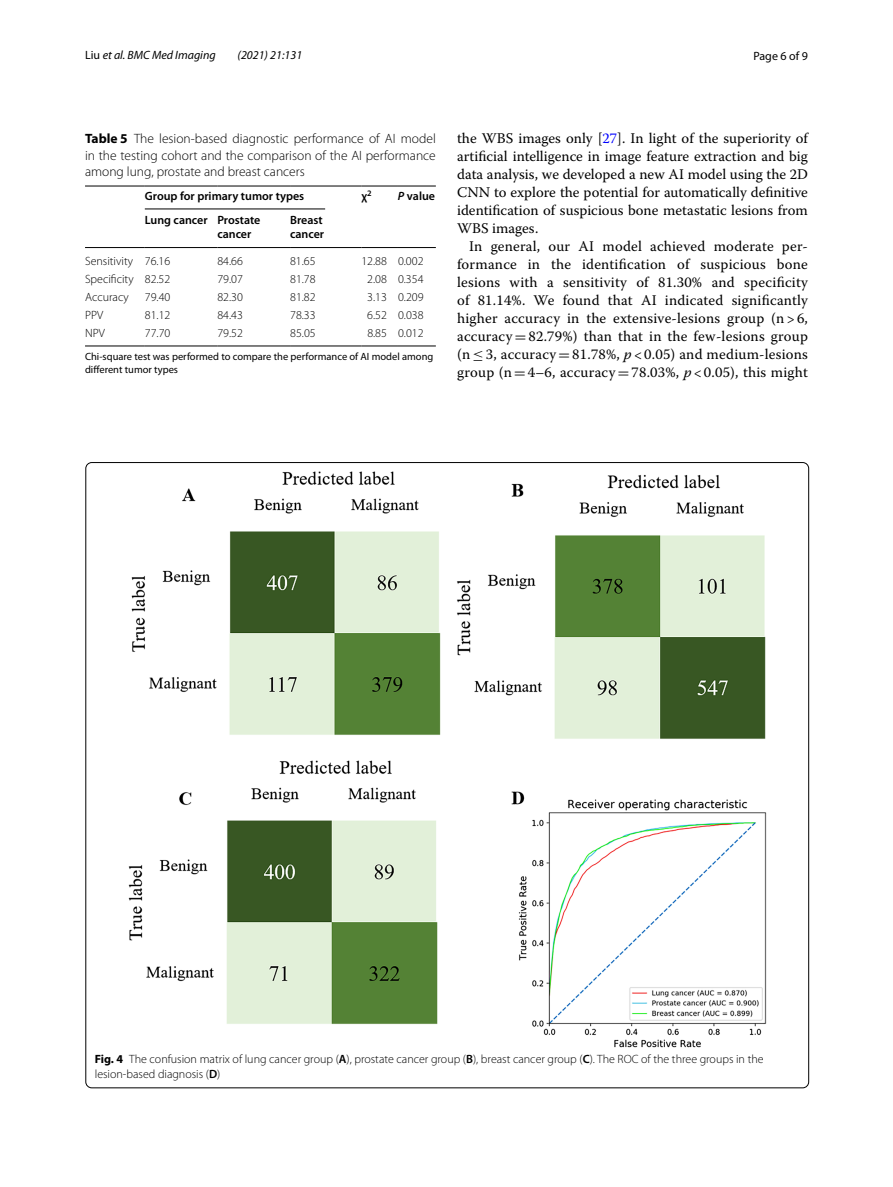
<style>
.page{position:relative;width:893px;height:1187px;background:#fff}
.page>*{position:absolute;margin:0;border:0;box-sizing:border-box;transform-origin:0 0}
.t1{font:14.7px/18px "Warnock Pro";letter-spacing:.01em;color:#000;text-align:justify}
.t2{font:300 13.5px/16.5px "Myriad Pro";color:#000;text-align:justify}
.t3{font:300 12px/15px "Myriad Pro";color:#000}
.t4{font:600 12px/13.5px "Myriad Pro";color:#000}
.t5{font:italic 12px "Myriad Pro";color:#000}
.t6{font:12px "Myriad Pro";color:#000}
.t7{font:10.5px/12.8px "Myriad Pro";color:#000}
.s1{font-style:normal}
.s2{font-weight:700}
.s3{font-style:italic}
.s4{color:#00f}
.s5{font-family:"MTSY"}
.s6{font-weight:600}
</style>
<div class="page">
<hr style="left:85px;top:186px;width:60px;height:1px;background:#000">
<hr style="left:85px;top:247px;width:60px;height:1px;background:#000">
<hr style="left:145px;top:186px;width:72px;height:1px;background:#000">
<hr style="left:217px;top:186px;width:73px;height:1px;background:#000">
<hr style="left:290px;top:186px;width:71px;height:1px;background:#000">
<hr style="left:361px;top:186px;width:37px;height:1px;background:#000">
<hr style="left:361px;top:247px;width:37px;height:1px;background:#000">
<hr style="left:398px;top:186px;width:38px;height:1px;background:#000">
<hr style="left:398px;top:247px;width:38px;height:1px;background:#000">
<hr style="left:145px;top:247px;width:72px;height:1px;background:#000">
<hr style="left:217px;top:247px;width:73px;height:1px;background:#000">
<hr style="left:290px;top:247px;width:71px;height:1px;background:#000">
<hr style="left:85px;top:346px;width:60px;height:1px;background:#000">
<hr style="left:145px;top:346px;width:72px;height:1px;background:#000">
<hr style="left:217px;top:346px;width:73px;height:1px;background:#000">
<hr style="left:290px;top:346px;width:71px;height:1px;background:#000">
<hr style="left:361px;top:346px;width:37px;height:1px;background:#000">
<hr style="left:398px;top:346px;width:38px;height:1px;background:#000">
<hr style="left:145px;top:209px;width:180px;height:1px;background:#000">
<img style="left:128px;top:471px;width:638px;height:576px">
<p class="t5" style="left:85px;top:48px;width:132px"><span class="s1">Liu</span> et al. BMC Med Imaging</p>
<p class="t5" style="left:238px;top:48px;width:66px">(2021) 21:131</p>
<p class="t6" style="left:753px;top:48px;width:56px">Page 6 of 9</p>
<p class="t2" style="left:85px;top:130px;width:352px"><span class="s2">Table 5</span> The lesion-based diagnostic performance of AI model in the testing cohort and the comparison of the AI performance among lung, prostate and breast cancers</p>
<p class="t4" style="left:145px;top:189px;width:161px">Group for primary tumor types</p>
<p class="t4" style="left:361px;top:189px;width:12px">χ<sup>2</sup></p>
<p class="t4" style="left:398px;top:189px;width:39px"><span class="s3">P</span> value</p>
<p class="t4" style="left:217px;top:213px;width:45px;text-indent:-73px">Lung cancer Prostate cancer</p>
<p class="t4" style="left:290px;top:213px;width:36px">Breast cancer</p>
<p class="t3" style="left:85px;top:253px;width:87px">Sensitivity 76.16</p>
<p class="t3" style="left:217px;top:253px;width:27px">84.66</p>
<p class="t3" style="left:290px;top:253px;width:27px">81.65</p>
<p class="t3" style="left:361px;top:253px;width:64px">12.88 0.002</p>
<p class="t3" style="left:85px;top:271px;width:87px">Specificity 82.52</p>
<p class="t3" style="left:217px;top:271px;width:27px">79.07</p>
<p class="t3" style="left:290px;top:271px;width:27px">81.78</p>
<p class="t3" style="left:367px;top:271px;width:58px">2.08 0.354</p>
<p class="t3" style="left:85px;top:290px;width:45px">Accuracy</p>
<p class="t3" style="left:145px;top:290px;width:27px">79.40</p>
<p class="t3" style="left:217px;top:290px;width:27px">82.30</p>
<p class="t3" style="left:290px;top:290px;width:27px">81.82</p>
<p class="t3" style="left:367px;top:290px;width:58px">3.13 0.209</p>
<p class="t3" style="left:85px;top:308px;width:20px">PPV</p>
<p class="t3" style="left:145px;top:308px;width:27px">81.12</p>
<p class="t3" style="left:217px;top:308px;width:27px">84.43</p>
<p class="t3" style="left:290px;top:308px;width:27px">78.33</p>
<p class="t3" style="left:367px;top:308px;width:58px">6.52 0.038</p>
<p class="t3" style="left:85px;top:326px;width:21px">NPV</p>
<p class="t3" style="left:145px;top:326px;width:27px">77.70</p>
<p class="t3" style="left:217px;top:326px;width:27px">79.52</p>
<p class="t3" style="left:290px;top:326px;width:27px">85.05</p>
<p class="t3" style="left:367px;top:326px;width:58px">8.85 0.012</p>
<p class="t7" style="left:85px;top:350px;width:350px">Chi-square test was performed to compare the performance of AI model among different tumor types</p>
<p class="t1" style="left:457px;top:128px;width:352px">the WBS images only [<span class="s4">27</span>]. In light of the superiority of artificial intelligence in image feature extraction and big data analysis, we developed a new AI model using the 2D CNN to explore the potential for automatically definitive identification of suspicious bone metastatic lesions from WBS images.</p>
<p class="t1" style="left:457px;top:236px;width:352px;text-indent:12px">In general, our AI model achieved moderate per&shy;formance in the identification of suspicious bone lesions with a sensitivity of 81.30% and specificity of 81.14%. We found that AI indicated significantly higher accuracy in the extensive-lesions group (n &gt; 6, accuracy<span class="s5">=</span>82.79%) than that in the few-lesions group (n <span class="s5">≤</span> 3, accuracy<span class="s5">=</span>81.78%, <span class="s3">p</span> &lt; 0.05) and medium-lesions group (n<span class="s5">=</span>4–6, accuracy<span class="s5">=</span>78.03%, <span class="s3">p</span> &lt; 0.05), this might</p>
<p class="t3" style="left:95px;top:1051px;width:670px"><span class="s2">Fig. 4</span> The confusion matrix of lung cancer group (<span class="s6">A</span>), prostate cancer group (<span class="s6">B</span>), breast cancer group (<span class="s6">C</span>). The ROC of the three groups in the lesion-based diagnosis (<span class="s6">D</span>)</p>
</div>
